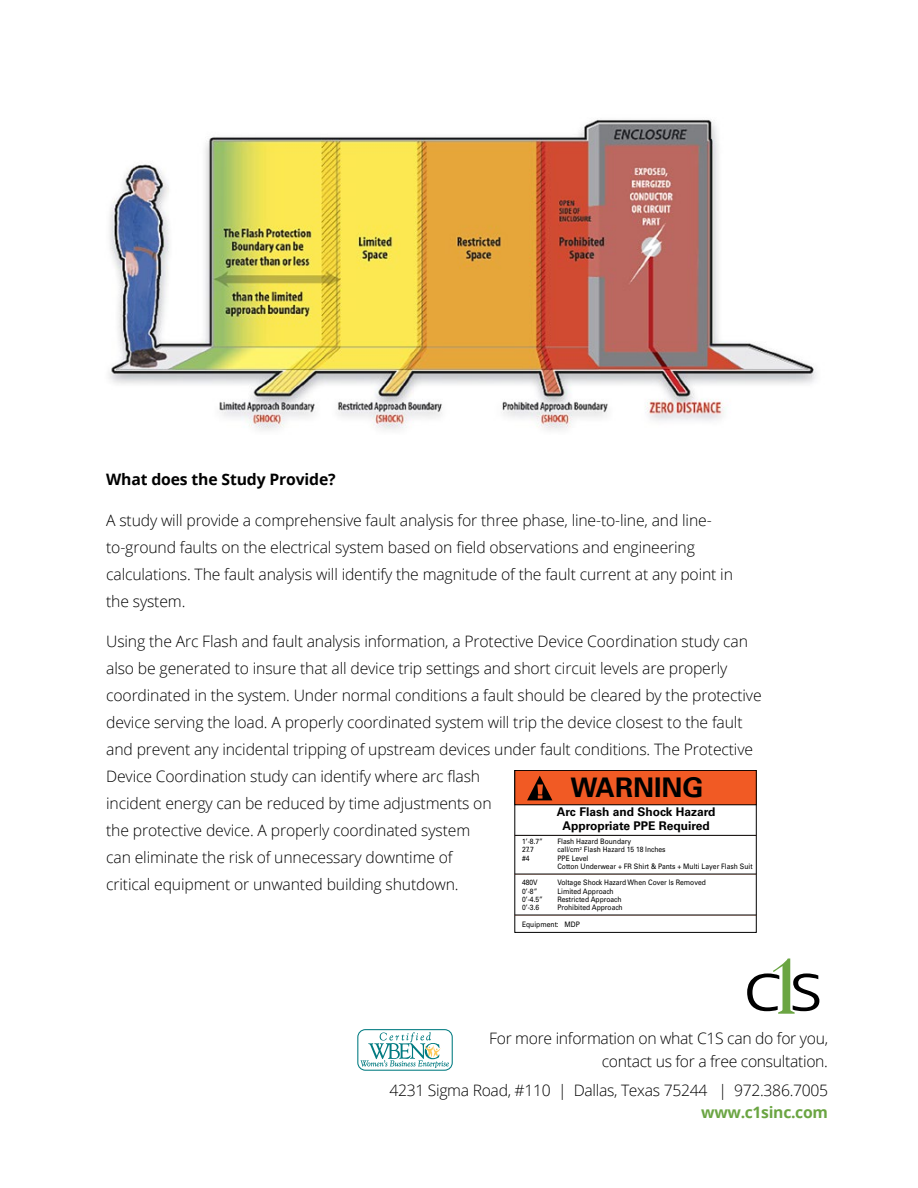
<style>
.page{position:relative;width:918px;height:1188px;background:#fff}
.page>*{position:absolute;margin:0;border:0;box-sizing:border-box;transform-origin:0 0}
.t1{font:700 27px "Univers LT";color:#000}
.t2{font:300 15.75px/27px "Open Sans";letter-spacing:-.01em;color:#000}
.t3{font:700 15.75px "Open Sans";letter-spacing:-.01em;color:#000}
.t4{font:700 15.75px "Open Sans";letter-spacing:-.02em;color:#6ba543}
.t5{font:700 12px/13.5px "Univers LT";color:#000;text-align:center}
.t6{font:7.5px/8.2px "Univers LT";color:#000;scale:.9 1}
</style>
<div class="page">
<svg style="left:747px;top:959px;width:72px;height:55px"></svg>
<svg style="left:357px;top:1029px;width:96px;height:42px"></svg>
<div style="left:515px;top:770px;width:242px;height:163px;border:1px solid #000"></div>
<div style="left:515px;top:770px;width:241px;height:35px;background:#f15a24"></div>
<div style="left:515px;top:770px;width:242px;height:35px;border:1px solid #000"></div>
<hr style="left:515px;top:835px;width:241px;height:1px;background:#000">
<hr style="left:515px;top:874px;width:241px;height:1px;background:#000">
<hr style="left:515px;top:915px;width:241px;height:1px;background:#000">
<svg style="left:527px;top:776px;width:25px;height:24px"></svg>
<img style="left:109px;top:119px;width:708px;height:311px">
<p class="t3" style="left:106px;top:469px;width:231px">What does the Study Provide?</p>
<p class="t2" style="left:106px;top:506px;width:628px">A study will provide a comprehensive fault analysis for three phase, line-to-line, and line&shy;to-ground faults on the electrical system based on field observations and engineering calculations. The fault analysis will identify the magnitude of the fault current at any point in the system.</p>
<p class="t2" style="left:106px;top:628px;width:657px">Using the Arc Flash and fault analysis information, a Protective Device Coordination study can also be generated to insure that all device trip settings and short circuit levels are properly coordinated in the system. Under normal conditions a fault should be cleared by the protective device serving the load. A properly coordinated system will trip the device closest to the fault and prevent any incidental tripping of upstream devices under fault conditions. The Protective Device Coordination study can identify where arc flash<br>incident energy can be reduced by time adjustments on<br>the protective device. A properly coordinated system<br>can eliminate the risk of unnecessary downtime of<br>critical equipment or unwanted building shutdown.</p>
<h1 class="t1" style="left:571px;top:772px;width:135px">WARNING</h1>
<p class="t5" style="left:557px;top:805px;width:160px">Arc Flash and Shock Hazard<br>Appropriate PPE Required</p>
<p class="t6" style="left:557px;top:837px;width:218px">Flash Hazard Boundary<br>call/cm<sup>2</sup> Flash Hazard 15 18 Inches<br>PPE Level<br>Cotton Underwear + FR Shirt &amp; Pants + Multi Layer Flash Suit</p>
<p class="t6" style="left:557px;top:879px;width:167px">Voltage Shock Hazard When Cover Is Removed<br>Limited Approach<br>Restricted Approach<br>Prohibited Approach</p>
<p class="t6" style="left:522px;top:837px;width:25px">1’-8.7”<br>27.7 #4</p>
<p class="t6" style="left:522px;top:879px;width:25px">480V<br>0’-8”<br>0’-4.5”<br>0’-3.6</p>
<p class="t6" style="left:522px;top:920px;width:66px">Equipment: MDP</p>
<p class="t2" style="left:489px;top:1027px;width:340px;line-height:22.5px;text-align:right">For more information on what C1S can do for you, contact us for a free consultation.</p>
<p class="t2" style="left:389px;top:1076px;width:440px">4231 Sigma Road, #110 | Dallas, Texas 75244 | 972.386.7005</p>
<p class="t4" style="left:701px;top:1101px;width:128px">www.c1sinc.com</p>
</div>
